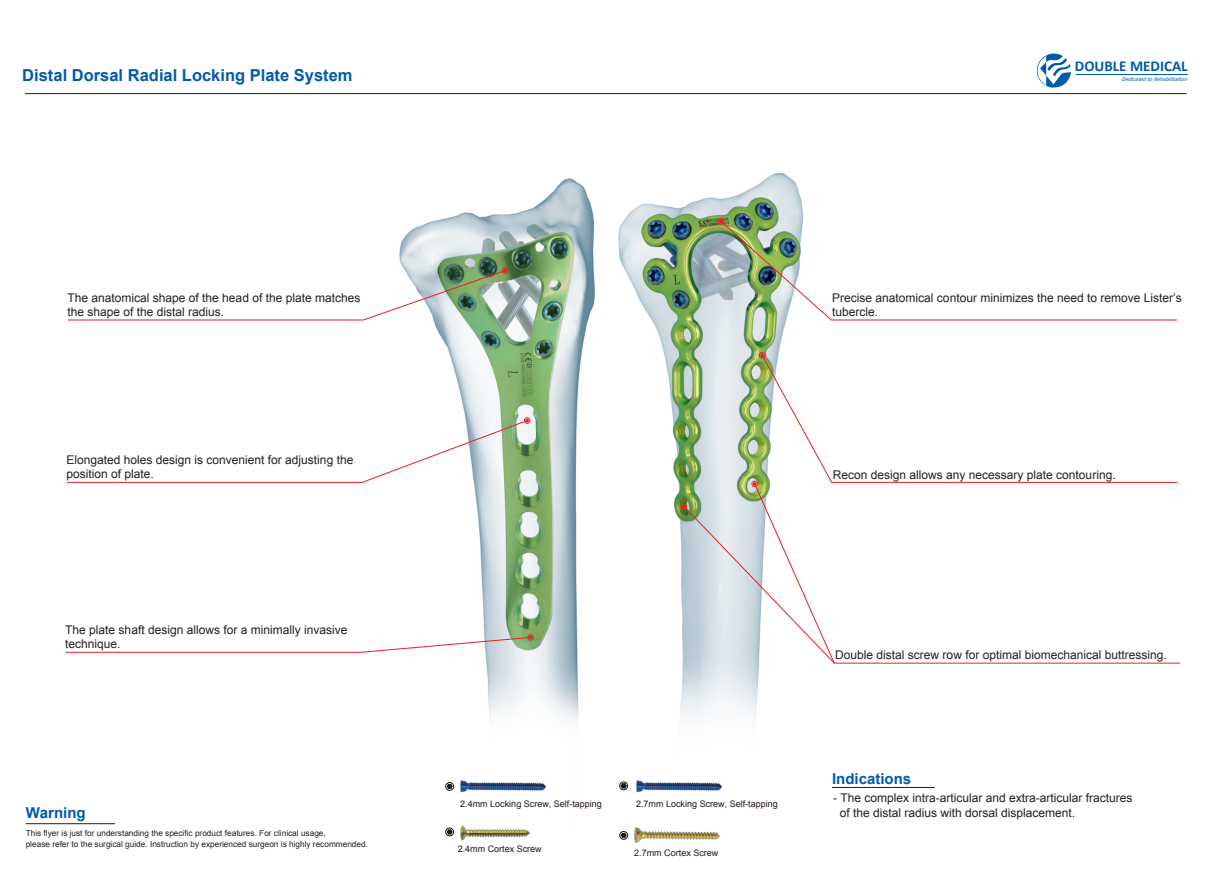
<style>
.page{position:relative;width:1213px;height:894px;background:#fff}
.page>*{position:absolute;margin:0;border:0;box-sizing:border-box;transform-origin:0 0}
.t1{font:700 16.5px "Arial";color:#015aaa}
.t2{font:700 15px "Arial";color:#015aaa}
.t3{font:700 15px "Calibri";color:#015aaa}
.t4{font:12px/14.4px "Arial";color:#231f20}
.t5{font:9px "Arial";color:#211814}
.t6{font:8.25px/10.5px "Arial";color:#231f20}
.t7{font:italic 5.85px "Calibri";color:#015aaa}
</style>
<div class="page">
<img style="left:399px;top:178px;width:225px;height:663px">
<img style="left:597px;top:173px;width:206px;height:649px">
<hr style="left:26px;top:823px;width:89px;height:1px;background:#231f20">
<svg style="left:1036px;top:53px;width:34px;height:35px"></svg>
<hr style="left:1075px;top:75px;width:112px;height:1px;background:#015aaa">
<hr style="left:831px;top:786px;width:103px;height:1px;background:#231f20">
<hr style="left:25px;top:93px;width:1161px;height:1px;background:#231f20">
<svg style="left:68px;top:267px;width:440px;height:53px"></svg>
<svg style="left:67px;top:417px;width:463px;height:65px"></svg>
<svg style="left:66px;top:634px;width:467px;height:18px"></svg>
<svg style="left:751px;top:481px;width:6px;height:5px"></svg>
<svg style="left:754px;top:483px;width:426px;height:180px"></svg>
<svg style="left:680px;top:503px;width:154px;height:160px"></svg>
<svg style="left:718px;top:218px;width:5px;height:6px"></svg>
<svg style="left:720px;top:220px;width:457px;height:100px"></svg>
<svg style="left:759px;top:352px;width:6px;height:6px"></svg>
<svg style="left:761px;top:354px;width:416px;height:128px"></svg>
<svg style="left:445px;top:782px;width:9px;height:8px"></svg>
<img style="left:460px;top:780px;width:85px;height:12px">
<svg style="left:619px;top:781px;width:9px;height:8px"></svg>
<img style="left:636px;top:780px;width:85px;height:12px">
<div style="left:619px;top:830px;width:8px;height:9px;border:1px solid #211814;border-radius:50%"></div>
<svg style="left:619px;top:831px;width:9px;height:8px"></svg>
<img style="left:634px;top:827px;width:85px;height:15px">
<svg style="left:445px;top:827px;width:9px;height:8px"></svg>
<img style="left:460px;top:825px;width:69px;height:15px">
<h1 class="t1" style="left:22px;top:65px;width:332px">Distal Dorsal Radial Locking Plate System</h1>
<p class="t4" style="left:67px;top:290px;width:294px">The anatomical shape of the head of the plate matches the shape of the distal radius.</p>
<p class="t4" style="left:66px;top:452px;width:288px">Elongated holes design is convenient for adjusting the position of plate.</p>
<p class="t4" style="left:65px;top:622px;width:284px">The plate shaft design allows for a minimally invasive technique.</p>
<p class="t2" style="left:26px;top:802px;width:61px">Warning</p>
<p class="t6" style="left:26px;top:827px;width:344px">This flyer is just for understanding the specific product features. For clinical usage,<br>please refer to the surgical guide. Instruction by experienced surgeon is highly recommended.</p>
<p class="t3" style="left:1074px;top:56px;width:114px">DOUBLE MEDICAL</p>
<p class="t7" style="left:1121px;top:75px;width:70px">DedicatedtoRehabilitation</p>
<p class="t4" style="left:832px;top:290px;width:351px">Precise anatomical contour minimizes the need to remove Lister’s tubercle.</p>
<p class="t4" style="left:832px;top:467px;width:284px">Recon design allows any necessary plate contouring.</p>
<p class="t5" style="left:460px;top:797px;width:143px">2.4mm Locking Screw, Self-tapping</p>
<p class="t5" style="left:636px;top:797px;width:143px">2.7mm Locking Screw, Self-tapping</p>
<p class="t5" style="left:457px;top:842px;width:86px">2.4mm Cortex Screw</p>
<p class="t5" style="left:634px;top:846px;width:86px">2.7mm Cortex Screw</p>
<p class="t4" style="left:835px;top:647px;width:333px">Double distal screw row for optimal biomechanical buttressing.</p>
<p class="t2" style="left:831px;top:768px;width:81px">Indications</p>
<p class="t4" style="left:839px;top:790px;width:294px;text-indent:-7px">- The complex intra-articular and extra-articular fractures of the distal radius with dorsal displacement.</p>
</div>
